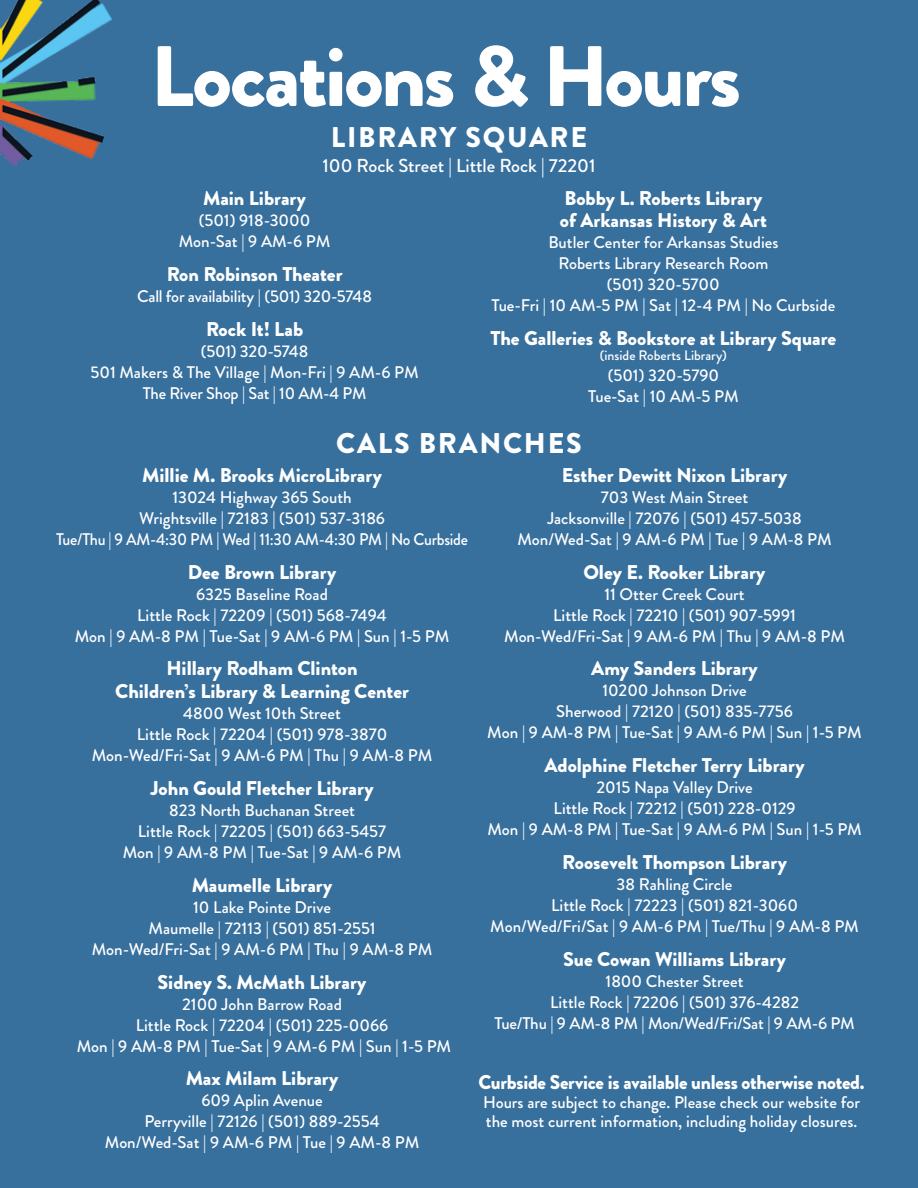
<style>
.page{position:relative;width:918px;height:1188px;background:#376f9d}
.page>*{position:absolute;margin:0;border:0;box-sizing:border-box;transform-origin:0 0}
.t1{font:900 85.5px "Brandon Grotesque";letter-spacing:-.03em;color:#fff}
.t2{font:900 28.5px "Brandon Grotesque";letter-spacing:.06em;color:#fff}
.t3{font:900 19.95px/23px "Brandon Grotesque";color:#fff;text-align:center}
.t4{font:500 18.75px "Brandon Grotesque";color:#fff}
.t5{font:500 16.8px/21px "Brandon Grotesque";color:#fff;text-align:center}
.t6{font:500 13.8px "Brandon Grotesque";color:#fff}
</style>
<div class="page">
<img style="left:0;top:0;width:112px;height:166px">
<h1 class="t1" style="left:150px;top:16px;width:592px">Locations &amp; Hours</h1>
<h2 class="t2" style="left:331px;top:117px;width:258px">LIBRARY SQUARE</h2>
<p class="t4" style="left:323px;top:152px;width:274px">100 Rock Street | Little Rock | 72201</p>
<p class="t3" style="left:203px;top:187px;width:104px">Main Library</p>
<p class="t5" style="left:179px;top:210px;width:153px">(501) 918-3000<br>Mon-Sat | 9 AM-6 PM</p>
<p class="t3" style="left:167px;top:263px;width:177px">Ron Robinson Theater</p>
<p class="t5" style="left:137px;top:286px;width:236px">Call for availability | (501) 320-5748</p>
<p class="t3" style="left:206px;top:318px;width:99px">Rock It! Lab</p>
<p class="t5" style="left:90px;top:341px;width:330px">(501) 320-5748<br>501 Makers &amp; The Village | Mon-Fri | 9 AM-6 PM<br>The River Shop | Sat | 10 AM-4 PM</p>
<p class="t3" style="left:560px;top:188px;width:208px;line-height:21.5px;text-align:left">Bobby L. Roberts Library of Arkansas History &amp; Art</p>
<p class="t5" style="left:491px;top:232px;width:345px">Butler Center for Arkansas Studies<br>Roberts Library Research Room<br>(501) 320-5700<br>Tue-Fri | 10 AM-5 PM | Sat | 12-4 PM | No Curbside</p>
<p class="t3" style="left:491px;top:326px;width:347px">The Galleries &amp; Bookstore at Library Square</p>
<p class="t6" style="left:600px;top:345px;width:129px">(inside Roberts Library)</p>
<p class="t5" style="left:588px;top:365px;width:152px">(501) 320-5790<br>Tue-Sat | 10 AM-5 PM</p>
<h2 class="t2" style="left:336px;top:423px;width:247px">CALS BRANCHES</h2>
<p class="t3" style="left:142px;top:464px;width:241px">Millie M. Brooks MicroLibrary</p>
<p class="t5" style="left:56px;top:487px;width:414px">13024 Highway 365 South<br>Wrightsville | 72183 | (501) 537-3186<br>Tue/Thu | 9 AM-4:30 PM | Wed | 11:30 AM-4:30 PM | No Curbside</p>
<p class="t3" style="left:188px;top:561px;width:150px">Dee Brown Library</p>
<p class="t5" style="left:75px;top:584px;width:376px">6325 Baseline Road<br>Little Rock | 72209 | (501) 568-7494<br>Mon | 9 AM-8 PM | Tue-Sat | 9 AM-6 PM | Sun | 1-5 PM</p>
<p class="t3" style="left:115px;top:657px;width:295px">Hillary Rodham Clinton<br>Children’s Library &amp; Learning Center</p>
<p class="t5" style="left:92px;top:703px;width:342px">4800 West 10th Street<br>Little Rock | 72204 | (501) 978-3870<br>Mon-Wed/Fri-Sat | 9 AM-6 PM | Thu | 9 AM-8 PM</p>
<p class="t3" style="left:151px;top:777px;width:225px">John Gould Fletcher Library</p>
<p class="t5" style="left:123px;top:800px;width:280px">823 North Buchanan Street<br>Little Rock | 72205 | (501) 663-5457<br>Mon | 9 AM-8 PM | Tue-Sat | 9 AM-6 PM</p>
<p class="t3" style="left:192px;top:874px;width:142px">Maumelle Library</p>
<p class="t5" style="left:92px;top:897px;width:342px">10 Lake Pointe Drive<br>Maumelle | 72113 | (501) 851-2551<br>Mon-Wed/Fri-Sat | 9 AM-6 PM | Thu | 9 AM-8 PM</p>
<p class="t3" style="left:158px;top:971px;width:210px">Sidney S. McMath Library</p>
<p class="t5" style="left:77px;top:994px;width:376px">2100 John Barrow Road<br>Little Rock | 72204 | (501) 225-0066<br>Mon | 9 AM-8 PM | Tue-Sat | 9 AM-6 PM | Sun | 1-5 PM</p>
<p class="t3" style="left:186px;top:1067px;width:154px">Max Milam Library</p>
<p class="t5" style="left:105px;top:1090px;width:316px">609 Aplin Avenue<br>Perryville | 72126 | (501) 889-2554<br>Mon/Wed-Sat | 9 AM-6 PM | Tue | 9 AM-8 PM</p>
<p class="t3" style="left:562px;top:464px;width:227px">Esther Dewitt Nixon Library</p>
<p class="t5" style="left:517px;top:487px;width:316px">703 West Main Street<br>Jacksonville | 72076 | (501) 457-5038<br>Mon/Wed-Sat | 9 AM-6 PM | Tue | 9 AM-8 PM</p>
<p class="t3" style="left:584px;top:561px;width:183px">Oley E. Rooker Library</p>
<p class="t5" style="left:504px;top:584px;width:342px">11 Otter Creek Court<br>Little Rock | 72210 | (501) 907-5991<br>Mon-Wed/Fri-Sat | 9 AM-6 PM | Thu | 9 AM-8 PM</p>
<p class="t3" style="left:591px;top:657px;width:168px">Amy Sanders Library</p>
<p class="t5" style="left:487px;top:680px;width:376px">10200 Johnson Drive<br>Sherwood | 72120 | (501) 835-7756<br>Mon | 9 AM-8 PM | Tue-Sat | 9 AM-6 PM | Sun | 1-5 PM</p>
<p class="t3" style="left:545px;top:754px;width:262px">Adolphine Fletcher Terry Library</p>
<p class="t5" style="left:487px;top:777px;width:376px">2015 Napa Valley Drive<br>Little Rock | 72212 | (501) 228-0129<br>Mon | 9 AM-8 PM | Tue-Sat | 9 AM-6 PM | Sun | 1-5 PM</p>
<p class="t3" style="left:562px;top:851px;width:226px">Roosevelt Thompson Library</p>
<p class="t5" style="left:490px;top:874px;width:370px">38 Rahling Circle<br>Little Rock | 72223 | (501) 821-3060<br>Mon/Wed/Fri/Sat | 9 AM-6 PM | Tue/Thu | 9 AM-8 PM</p>
<p class="t3" style="left:563px;top:948px;width:224px">Sue Cowan Williams Library</p>
<p class="t5" style="left:494px;top:971px;width:362px">1800 Chester Street<br>Little Rock | 72206 | (501) 376-4282<br>Tue/Thu | 9 AM-8 PM | Mon/Wed/Fri/Sat | 9 AM-6 PM</p>
<p class="t3" style="left:479px;top:1071px;width:388px">Curbside Service is available unless otherwise noted.</p>
<p class="t5" style="left:483px;top:1093px;width:378px;line-height:18.8px;text-align:left">Hours are subject to change. Please check our website for the most current information, including holiday closures.</p>
</div>
